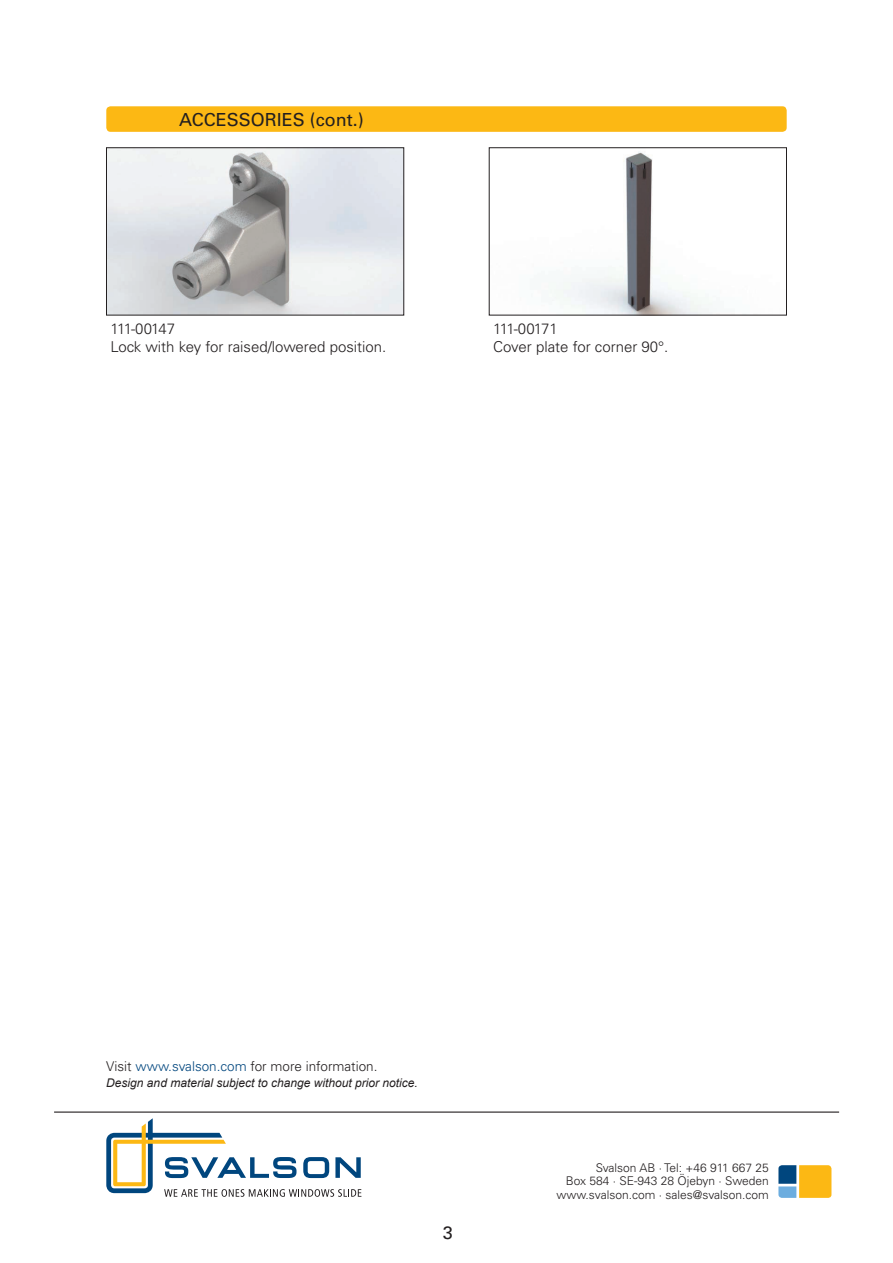
<style>
.page{position:relative;width:893px;height:1263px;background:#fff}
.page>*{position:absolute;margin:0;border:0;box-sizing:border-box;transform-origin:0 0}
.t1{font:18px "Univers LT Std";color:#231f20}
.t2{font:300 15px/18px "Univers LT Std";color:#231f20}
.t3{font:300 13.5px "Univers LT Std";color:#231f20}
.t4{font:300 12px/13.5px "Univers LT Std";color:#231f20;text-align:right}
.t5{font:italic 12px "Arial";color:#231f20}
.s1{color:#00467e}
</style>
<div class="page">
<hr style="left:54px;top:1111px;width:785px;height:2px;background:#231f20">
<svg style="left:106px;top:1118px;width:255px;height:79px"></svg>
<img style="left:108px;top:150px;width:294px;height:163px">
<div style="left:106px;top:148px;width:298px;height:167px;border:1px solid #231f20"></div>
<img style="left:550px;top:152px;width:162px;height:161px">
<div style="left:106px;top:106px;width:681px;height:26px;background:#fcb814;border-radius:4px"></div>
<svg style="left:778px;top:1165px;width:53px;height:33px;background:#bca857"></svg>
<h1 class="t1" style="left:179px;top:109px;width:186px">ACCESSORIES (cont.)</h1>
<p class="t2" style="left:111px;top:320px;width:277px">111-00147<br>Lock with key for raised/lowered position.</p>
<p class="t2" style="left:493px;top:320px;width:177px">111-00171<br>Cover plate for corner 90°.</p>
<p class="t3" style="left:106px;top:1058px;width:273px">Visit <span class="s1">www.svalson.com</span> for more information.</p>
<p class="t5" style="left:106px;top:1075px;width:313px">Design and material subject to change without prior notice.</p>
<h1 class="t1" style="left:443px;top:1221px;width:12px">3</h1>
<p class="t4" style="left:556px;top:1161px;width:214px">Svalson AB · Tel: +46 911 667 25<br>Box 584 · SE-943 28 Öjebyn · Sweden www.svalson.com · sales@svalson.com</p>
</div>
